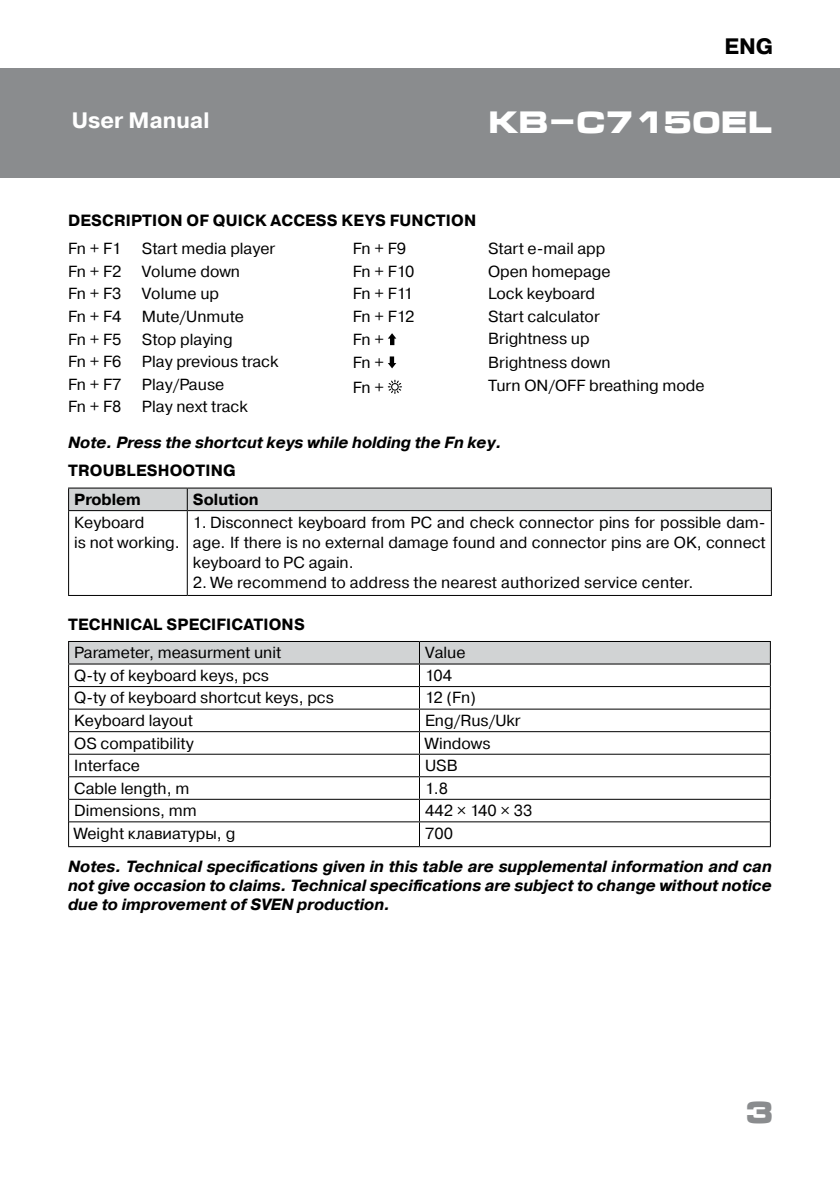
<style>
.page{position:relative;width:840px;height:1191px;background:#fff}
.page>*{position:absolute;margin:0;border:0;box-sizing:border-box;transform-origin:0 0}
.t1{font:700 30px "Micra";letter-spacing:-.05em;color:#fff}
.t2{font:700 30px "Micra";color:#8a8c8e}
.t3{font:700 22.2px "Pragmatica";color:#fff}
.t4{font:700 22.2px "Pragmatica";color:#000}
.t5{font:italic 700 16.2px/19px "Pragmatica";color:#000;text-align:justify}
.t6{font:700 16.2px "Pragmatica";letter-spacing:.01em;color:#000}
.t7{font:16px/20px "Pragmatica";color:#000}
.t8{font:700 16px "Pragmatica";color:#000}
</style>
<div class="page">
<div style="left:0;top:68px;width:839px;height:109px;background:#8a8c8e"></div>
<svg style="left:69px;top:511px;width:701px;height:84px"></svg>
<hr style="left:187px;top:511px;width:1px;height:84px;background:#000">
<hr style="left:68px;top:511px;width:1px;height:84px;background:#000">
<hr style="left:770px;top:511px;width:1px;height:84px;background:#000">
<hr style="left:68px;top:595px;width:119px;height:1px;background:#000">
<hr style="left:187px;top:595px;width:584px;height:1px;background:#000">
<hr style="left:68px;top:487px;width:119px;height:1px;background:#000">
<hr style="left:187px;top:487px;width:584px;height:1px;background:#000">
<div style="left:68px;top:488px;width:703px;height:22px;background:#d1d3d4"></div>
<hr style="left:68px;top:510px;width:119px;height:1px;background:#000">
<hr style="left:187px;top:510px;width:584px;height:1px;background:#000">
<hr style="left:68px;top:846px;width:351px;height:1px;background:#000">
<svg style="left:68px;top:641px;width:702px;height:205px"></svg>
<hr style="left:419px;top:846px;width:351px;height:1px;background:#000">
<svg style="left:388px;top:333px;width:8px;height:12px"></svg>
<svg style="left:388px;top:356px;width:8px;height:12px"></svg>
<svg style="left:387px;top:380px;width:15px;height:14px"></svg>
<h2 class="t4" style="left:724px;top:32px;width:50px">ENG</h2>
<h2 class="t3" style="left:72px;top:106px;width:139px">User Manual</h2>
<h1 class="t1" style="left:487px;top:107px;width:287px">KB-C7150EL</h1>
<p class="t6" style="left:68px;top:210px;width:409px">DESCRIPTION OF QUICK ACCESS KEYS FUNCTION</p>
<p class="t7" style="left:68px;top:239px;width:55px">Fn + F1</p>
<p class="t7" style="left:142px;top:239px;width:135px">Start media player</p>
<p class="t7" style="left:68px;top:262px;width:55px">Fn + F2</p>
<p class="t7" style="left:142px;top:262px;width:100px">Volume down</p>
<p class="t7" style="left:68px;top:284px;width:55px">Fn + F3</p>
<p class="t7" style="left:142px;top:284px;width:79px">Volume up</p>
<p class="t7" style="left:68px;top:307px;width:55px">Fn + F4</p>
<p class="t7" style="left:142px;top:307px;width:104px">Mute/Unmute</p>
<p class="t7" style="left:68px;top:329px;width:55px">Fn + F5</p>
<p class="t7" style="left:142px;top:329px;width:92px">Stop playing</p>
<p class="t7" style="left:68px;top:352px;width:55px">Fn + F6</p>
<p class="t7" style="left:142px;top:352px;width:138px">Play previous track</p>
<p class="t7" style="left:68px;top:374px;width:55px">Fn + F7</p>
<p class="t7" style="left:142px;top:374px;width:84px">Play/Pause</p>
<p class="t7" style="left:68px;top:397px;width:55px">Fn + F8</p>
<p class="t7" style="left:142px;top:397px;width:107px">Play next track</p>
<p class="t5" style="left:68px;top:433px;width:435px">Note. Press the shortcut keys while holding the Fn key.</p>
<p class="t6" style="left:68px;top:460px;width:169px">TROUBLESHOOTING</p>
<p class="t8" style="left:74px;top:489px;width:68px">Problem</p>
<p class="t8" style="left:193px;top:489px;width:67px">Solution</p>
<p class="t7" style="left:74px;top:512px;width:107px">Кeyboard<br>is not working.</p>
<p class="t7" style="left:193px;top:512px;width:574px;text-align:justify">1. Disconnect keyboard from PC and check connector pins for possible dam&shy;age. If there is no external damage found and connector pins are OK, connect keyboard to PC again.</p>
<p class="t7" style="left:193px;top:572px;width:501px">2. We recommend to address the nearest authorized service center.</p>
<p class="t6" style="left:68px;top:613px;width:238px">TECHNICAL SPECIFICATIONS</p>
<p class="t7" style="left:74px;top:643px;width:208px">Parameter, measurment unit</p>
<p class="t7" style="left:425px;top:643px;width:42px">Value</p>
<p class="t7" style="left:74px;top:666px;width:196px">Q-ty of keyboard keys, pcs</p>
<p class="t7" style="left:425px;top:666px;width:28px">104</p>
<p class="t7" style="left:74px;top:688px;width:261px">Q-ty of keyboard shortcut keys, pcs</p>
<p class="t7" style="left:425px;top:688px;width:52px">12 (Fn)</p>
<p class="t7" style="left:74px;top:711px;width:120px">Keyboard layout</p>
<p class="t7" style="left:425px;top:711px;width:97px">Eng/Rus/Ukr</p>
<p class="t7" style="left:74px;top:733px;width:121px">OS compatibility</p>
<p class="t7" style="left:425px;top:733px;width:67px">Windows</p>
<p class="t7" style="left:74px;top:756px;width:67px">Interface</p>
<p class="t7" style="left:425px;top:756px;width:34px">USB</p>
<p class="t7" style="left:74px;top:778px;width:116px">Сable length, m</p>
<p class="t7" style="left:425px;top:778px;width:25px">1.8</p>
<p class="t7" style="left:74px;top:801px;width:124px">Dimensions, mm</p>
<p class="t7" style="left:425px;top:801px;width:109px">442 × 140 × 33</p>
<p class="t7" style="left:74px;top:823px;width:162px">Weight клавиатуры, g</p>
<p class="t7" style="left:425px;top:823px;width:29px">700</p>
<p class="t5" style="left:68px;top:857px;width:704px">Notes. Technical specifications given in this table are supplemental information and can not give occasion to claims. Technical specifications are subject to change without notice due to improvement of SVEN production.</p>
<p class="t7" style="left:352px;top:239px;width:55px">Fn + F9</p>
<p class="t7" style="left:488px;top:239px;width:119px">Start e-mail app</p>
<p class="t7" style="left:352px;top:262px;width:63px">Fn + F10</p>
<p class="t7" style="left:488px;top:262px;width:124px">Open homepage</p>
<p class="t7" style="left:352px;top:284px;width:62px">Fn + F11</p>
<p class="t7" style="left:488px;top:284px;width:108px">Lock keyboard</p>
<p class="t7" style="left:352px;top:307px;width:63px">Fn + F12</p>
<p class="t7" style="left:488px;top:307px;width:113px">Start calculator</p>
<p class="t7" style="left:352px;top:330px;width:33px">Fn +</p>
<p class="t7" style="left:488px;top:329px;width:103px">Brightness up</p>
<p class="t7" style="left:352px;top:353px;width:33px">Fn +</p>
<p class="t7" style="left:488px;top:352px;width:124px">Brightness down</p>
<p class="t7" style="left:352px;top:377px;width:33px">Fn +</p>
<p class="t7" style="left:488px;top:376px;width:218px">Turn ON/OFF breathing mode</p>
<h1 class="t2" style="left:744px;top:1096px;width:32px">3</h1>
</div>
